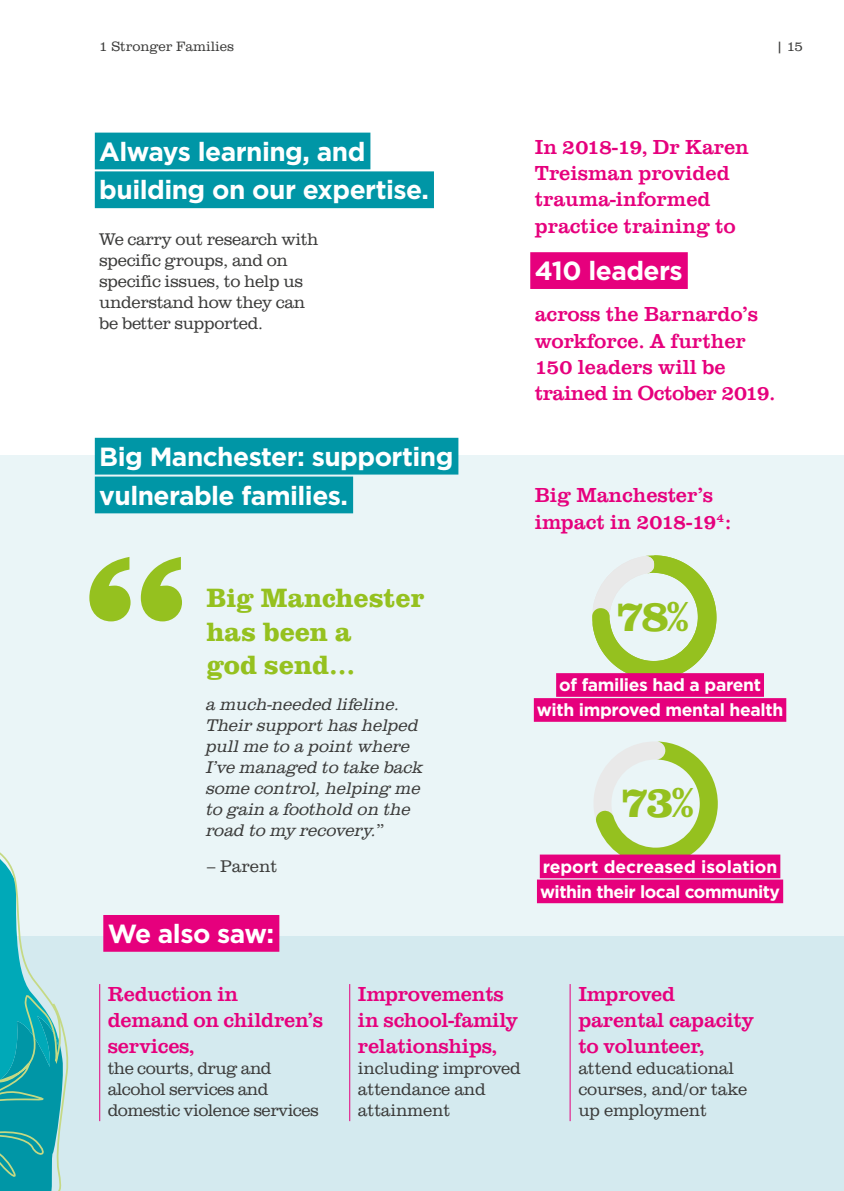
<style>
.page{position:relative;width:844px;height:1191px;background:#fff}
.page>*{position:absolute;margin:0;border:0;box-sizing:border-box;transform-origin:0 0}
.t1{font:700 45.15px "URW Clarendon TOT";color:#95c11f}
.t2{font:700 27.47px/33.2px "URW Clarendon TOT";color:#95c11f}
.t3{font:700 26.25px/38.9px "Gotham";letter-spacing:-.02em;color:#fff}
.t4{font:21px/26.2px "URW Clarendon TOT";letter-spacing:-.01em;color:#e6007d}
.t5{font:300 17.5px/21px "URW Clarendon TOT";letter-spacing:-.02em;color:#3c3c3b}
.t6{font:italic 300 17.5px/21px "URW Clarendon TOT";color:#3c3c3b}
.t7{font:700 17.5px/25px "Gotham";letter-spacing:-.02em;color:#fff;text-align:center}
.t8{font:300 14px "URW Clarendon TOT";color:#3c3c3b}
.s1{font-style:normal}
</style>
<div class="page">
<div style="left:0;top:456px;width:843px;height:735px;background:#eaf5f7"></div>
<div style="left:0;top:936px;width:843px;height:255px;background:#d4eaef"></div>
<div style="left:95px;top:133px;width:275px;height:36px;background:#0096a6"></div>
<div style="left:95px;top:171px;width:339px;height:37px;background:#0096a6"></div>
<div style="left:95px;top:438px;width:363px;height:36px;background:#0096a6"></div>
<div style="left:95px;top:476px;width:258px;height:37px;background:#0096a6"></div>
<div style="left:103px;top:915px;width:176px;height:36px;background:#e6007d"></div>
<svg style="left:89px;top:557px;width:93px;height:64px"></svg>
<svg style="left:0;top:852px;width:69px;height:339px"></svg>
<div style="left:530px;top:252px;width:157px;height:37px;background:#e6007d"></div>
<svg style="left:592px;top:555px;width:125px;height:118px"></svg>
<svg style="left:594px;top:741px;width:123px;height:113px"></svg>
<div style="left:556px;top:673px;width:207px;height:24px;background:#e6007d"></div>
<div style="left:533px;top:698px;width:253px;height:24px;background:#e6007d"></div>
<div style="left:539px;top:854px;width:241px;height:24px;background:#e6007d"></div>
<div style="left:537px;top:879px;width:246px;height:24px;background:#e6007d"></div>
<hr style="left:99px;top:984px;width:1px;height:137px;background:#e6007d">
<hr style="left:349px;top:984px;width:1px;height:137px;background:#e6007d">
<hr style="left:569px;top:984px;width:1px;height:137px;background:#e6007d">
<p class="t8" style="left:99px;top:38px;width:136px">1 Stronger Families</p>
<p class="t8" style="left:776px;top:38px;width:28px">| 15</p>
<p class="t3" style="left:99px;top:131px;width:331px">Always learning, and building on our expertise.</p>
<p class="t5" style="left:99px;top:229px;width:221px">We carry out research with specific groups, and on specific issues, to help us understand how they can be better supported.</p>
<p class="t3" style="left:99px;top:436px;width:355px">Big Manchester: supporting vulnerable families.</p>
<p class="t4" style="left:534px;top:134px;width:216px">In 2018-19, Dr Karen<br>Treisman provided trauma-informed practice training to</p>
<p class="t3" style="left:534px;top:251px;width:149px">410 leaders</p>
<p class="t4" style="left:534px;top:301px;width:242px">across the Barnardo’s workforce. A further<br>150 leaders will be trained in October 2019.</p>
<p class="t4" style="left:534px;top:482px;width:198px">Big Manchester’s impact in 2018-19<sup>4</sup>:</p>
<h2 class="t2" style="left:206px;top:582px;width:219px">Big Manchester has been a<br>god send…</h2>
<p class="t6" style="left:206px;top:693px;width:219px">a much-needed lifeline.<br>Their support has helped pull me to a point where<br>I’ve managed to take back some control, helping me to gain a foothold on the road to my recovery.<span class="s1">”</span></p>
<p class="t5" style="left:206px;top:855px;width:73px">– Parent</p>
<p class="t3" style="left:108px;top:913px;width:168px">We also saw:</p>
<h1 class="t1" style="left:616px;top:589px;width:74px">78%</h1>
<p class="t7" style="left:536px;top:672px;width:248px">of families had a parent<br>with improved mental health</p>
<h1 class="t1" style="left:620px;top:775px;width:74px">73%</h1>
<p class="t7" style="left:540px;top:853px;width:241px;text-align:left">report decreased isolation within their local community</p>
<p class="t4" style="left:108px;top:980px;width:217px">Reduction in demand on children’s services,</p>
<p class="t5" style="left:108px;top:1058px;width:212px">the courts, drug and alcohol services and domestic violence services</p>
<p class="t4" style="left:358px;top:980px;width:161px">Improvements in school-family relationships,</p>
<p class="t5" style="left:358px;top:1058px;width:164px">including improved attendance and attainment</p>
<p class="t4" style="left:578px;top:980px;width:177px">Improved parental capacity to volunteer,</p>
<p class="t5" style="left:578px;top:1058px;width:170px">attend educational courses, and/or take up employment</p>
</div>
